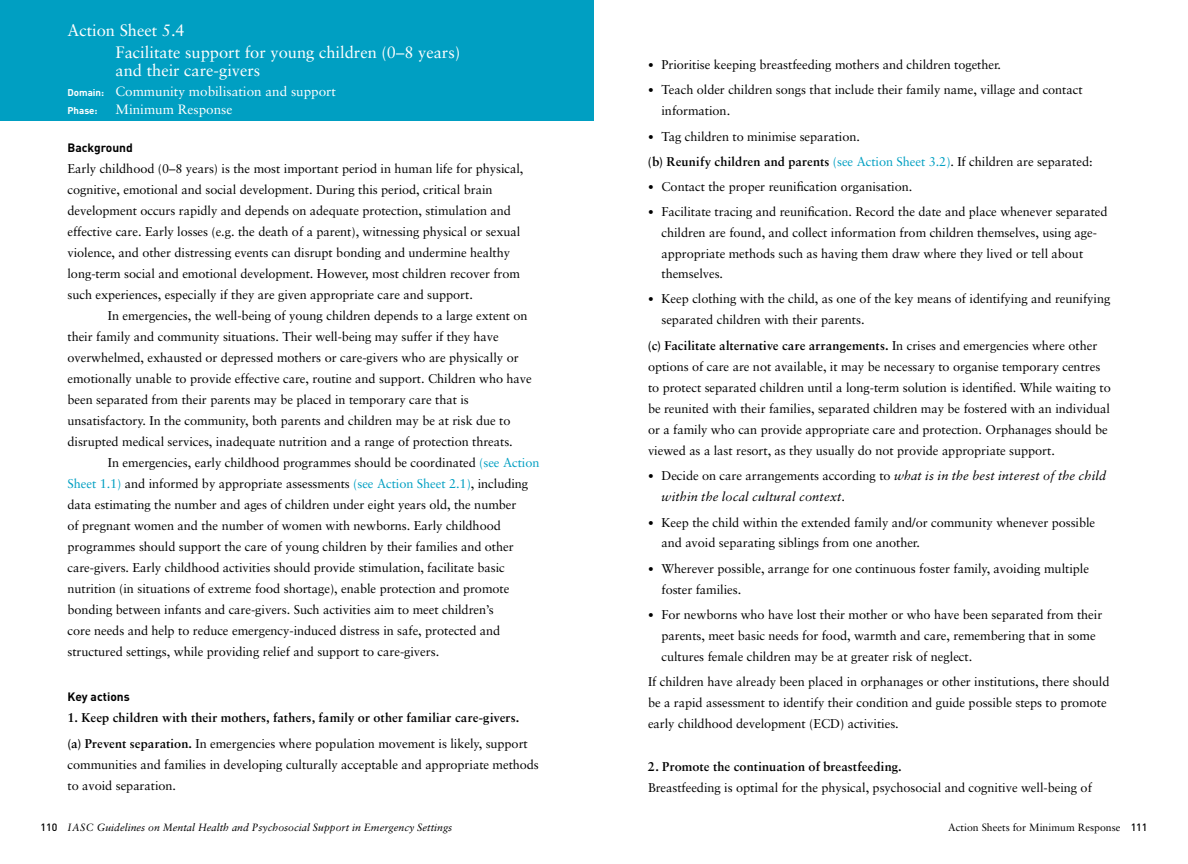
<style>
.page{position:relative;width:1188px;height:864px;background:#fff}
.page>*{position:absolute;margin:0;border:0;box-sizing:border-box;transform-origin:0 0}
.t1{font:16.5px/21.5px "Sabon";color:#fff}
.t2{font:13.5px "Sabon";color:#fff}
.t3{font:12.75px/21px "Sabon";letter-spacing:-.005em;color:#000}
.t4{font:700 12.75px/25.7px "Sabon";letter-spacing:.01em;color:#000}
.t5{font:italic 12.75px/20.9px "Sabon";letter-spacing:.015em;color:#000}
.t6{font:700 12px "DIN";color:#000}
.t7{font:italic 10.5px "Sabon";color:#000}
.t8{font:10.5px "Sabon";color:#000}
.t9{font:700 9.75px "DIN";color:#fff}
.s1{font-family:"DIN";font-weight:700;font-size:9.75px}
.s2{color:#009fc2}
.s3{font-weight:400}
.s4{font-family:"DIN";font-weight:900;font-size:12px}
.s5{font-weight:700}
.s6{font-family:"DIN";font-weight:900;font-style:normal;font-size:12px}
.s7{font-style:normal}
.s8{font-family:"DIN";font-weight:500;font-style:normal}
.s9{font-family:"DIN";font-weight:500}
</style>
<div class="page">
<div style="left:0;top:0;width:594px;height:121px;background:#009fc2"></div>
<p class="t1" style="left:115px;top:20px;width:346px;text-indent:-48px">Action Sheet 5.4<br>Facilitate support for young children (0–8 years)</p>
<p class="t1" style="left:116px;top:59px;width:146px">and their care-givers</p>
<p class="t2" style="left:68px;top:83px;width:270px"><span class="s1">Domain:</span> Community mobilisation and support</p>
<p class="t9" style="left:68px;top:104px;width:32px">Phase:</p>
<p class="t2" style="left:116px;top:102px;width:118px">Minimum Response</p>
<p class="t6" style="left:68px;top:140px;width:67px">Background</p>
<p class="t3" style="left:68px;top:158px;width:457px">Early childhood (0–8 years) is the most important period in human life for physical, cognitive, emotional and social development. During this period, critical brain development occurs rapidly and depends on adequate protection, stimulation and effective care. Early losses (e.g. the death of a parent), witnessing physical or sexual violence, and other distressing events can disrupt bonding and undermine healthy long-term social and emotional development. However, most children recover from such experiences, especially if they are given appropriate care and support.</p>
<p class="t3" style="left:68px;top:305px;width:466px;text-indent:40px">In emergencies, the well-being of young children depends to a large extent on their family and community situations. Their well-being may suffer if they have overwhelmed, exhausted or depressed mothers or care-givers who are physically or emotionally unable to provide effective care, routine and support. Children who have been separated from their parents may be placed in temporary care that is unsatisfactory. In the community, both parents and children may be at risk due to disrupted medical services, inadequate nutrition and a range of protection threats.</p>
<p class="t3" style="left:68px;top:452px;width:474px;text-indent:40px">In emergencies, early childhood programmes should be coordinated <span class="s2">(see Action Sheet 1.1)</span> and informed by appropriate assessments <span class="s2">(see Action Sheet 2.1)</span>, including data estimating the number and ages of children under eight years old, the number<br>of pregnant women and the number of women with newborns. Early childhood programmes should support the care of young children by their families and other care-givers. Early childhood activities should provide stimulation, facilitate basic nutrition (in situations of extreme food shortage), enable protection and promote bonding between infants and care-givers. Such activities aim to meet children’s<br>core needs and help to reduce emergency-induced distress in safe, protected and structured settings, while providing relief and support to care-givers.</p>
<p class="t6" style="left:68px;top:689px;width:64px">Key actions</p>
<p class="t4" style="left:68px;top:705px;width:462px">1. Keep children with their mothers, fathers, family or other familiar care-givers. (a) Prevent separation. <span class="s3">In emergencies where population movement is likely, support</span></p>
<p class="t3" style="left:68px;top:754px;width:473px">communities and families in developing culturally acceptable and appropriate methods to avoid separation.</p>
<p class="t3" style="left:648px;top:54px;width:355px"><span class="s4">•</span> Prioritise keeping breastfeeding mothers and children together.</p>
<p class="t3" style="left:662px;top:79px;width:423px;text-indent:-14px"><span class="s4">•</span> Teach older children songs that include their family name, village and contact information.</p>
<p class="t3" style="left:648px;top:124px;width:446px;line-height:25.2px"><span class="s4">•</span> Tag children to minimise separation.<br><span class="s5">(b) Reunify children and parents</span> <span class="s2">(see Action Sheet 3.2)</span>. If children are separated:</p>
<p class="t3" style="left:648px;top:176px;width:266px"><span class="s4">•</span> Contact the proper reunification organisation.</p>
<p class="t3" style="left:662px;top:202px;width:448px;line-height:20.5px;text-indent:-14px"><span class="s4">•</span> Facilitate tracing and reunification. Record the date and place whenever separated children are found, and collect information from children themselves, using age&shy;appropriate methods such as having them draw where they lived or tell about themselves.</p>
<p class="t3" style="left:662px;top:288px;width:450px;text-indent:-14px"><span class="s4">•</span> Keep clothing with the child, as one of the key means of identifying and reunifying separated children with their parents.</p>
<p class="t3" style="left:648px;top:335px;width:464px"><span class="s5">(c) Facilitate alternative care arrangements.</span> In crises and emergencies where other options of care are not available, it may be necessary to organise temporary centres to protect separated children until a long-term solution is identified. While waiting to be reunited with their families, separated children may be fostered with an individual or a family who can provide appropriate care and protection. Orphanages should be viewed as a last resort, as they usually do not provide appropriate support.</p>
<p class="t5" style="left:662px;top:465px;width:446px;text-indent:-14px"><span class="s6">•</span> <span class="s7">Decide on care arrangements according to</span> what is in the best interest of the child within the local cultural context.</p>
<p class="t3" style="left:662px;top:512px;width:435px;text-indent:-14px"><span class="s4">•</span> Keep the child within the extended family and/or community whenever possible and avoid separating siblings from one another.</p>
<p class="t3" style="left:662px;top:558px;width:429px;text-indent:-14px"><span class="s4">•</span> Wherever possible, arrange for one continuous foster family, avoiding multiple foster families.</p>
<p class="t3" style="left:662px;top:604px;width:442px;text-indent:-14px"><span class="s4">•</span> For newborns who have lost their mother or who have been separated from their parents, meet basic needs for food, warmth and care, remembering that in some cultures female children may be at greater risk of neglect.</p>
<p class="t3" style="left:648px;top:671px;width:463px">If children have already been placed in orphanages or other institutions, there should be a rapid assessment to identify their condition and guide possible steps to promote early childhood development (ECD) activities.</p>
<p class="t4" style="left:648px;top:753px;width:255px">2. Promote the continuation of breastfeeding.</p>
<p class="t3" style="left:648px;top:776px;width:445px">Breastfeeding is optimal for the physical, psychosocial and cognitive well-being of</p>
<p class="t7" style="left:40px;top:821px;width:413px"><span class="s8">11 0</span> iasc Guidelines on Mental Health and Psychosocial Support in Emergency Settings</p>
<p class="t8" style="left:948px;top:821px;width:188px">Action Sheets for Minimum Response <span class="s9">111</span></p>
</div>
